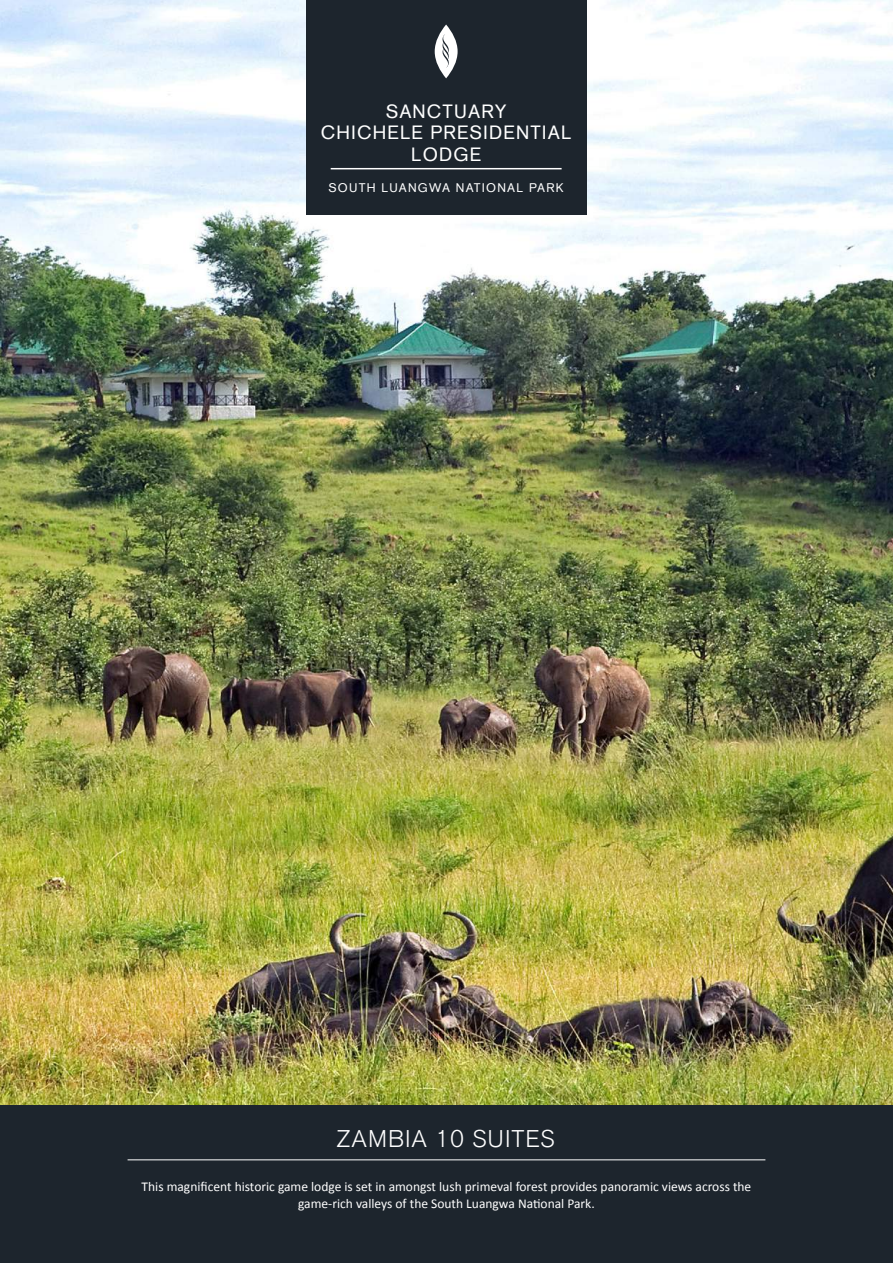
<style>
.page{position:relative;width:893px;height:1263px;background:#fff}
.page>*{position:absolute;margin:0;border:0;box-sizing:border-box;transform-origin:0 0}
.t1{font:300 24px "Akzidenz Grotesk BQ";letter-spacing:.04em;color:#fff}
.t2{font:18.75px/21.8px "Akzidenz Grotesk CE";letter-spacing:.06em;color:#fff;text-align:center}
.t3{font:13.5px/16.5px "Calibri";color:#fff;text-align:center}
.t4{font:12.15px "Akzidenz Grotesk CE";letter-spacing:.1em;color:#fff}
</style>
<div class="page">
<img style="left:0;top:0;width:893px;height:1106px">
<div style="left:0;top:1106px;width:893px;height:157px;background:#1d252d"></div>
<hr style="left:128px;top:1159px;width:637px;height:1px;background:#fff">
<div style="left:306px;top:0;width:280px;height:215px;background:#1d252d"></div>
<hr style="left:331px;top:168px;width:231px;height:1px;background:#fff">
<svg style="left:435px;top:25px;width:23px;height:53px"></svg>
<h2 class="t2" style="left:321px;top:100px;width:252px">SANCTUARY<br>CHICHELE PRESIDENTIAL<br>LODGE</h2>
<p class="t4" style="left:329px;top:179px;width:237px">SOUTH LUANGWA NATIONAL PARK</p>
<h1 class="t1" style="left:337px;top:1125px;width:219px">ZAMBIA 10 SUITES</h1>
<p class="t3" style="left:142px;top:1178px;width:611px">This magnificent historic game lodge is set in amongst lush primeval forest provides panoramic views across the game-rich valleys of the South Luangwa National Park.</p>
</div>
